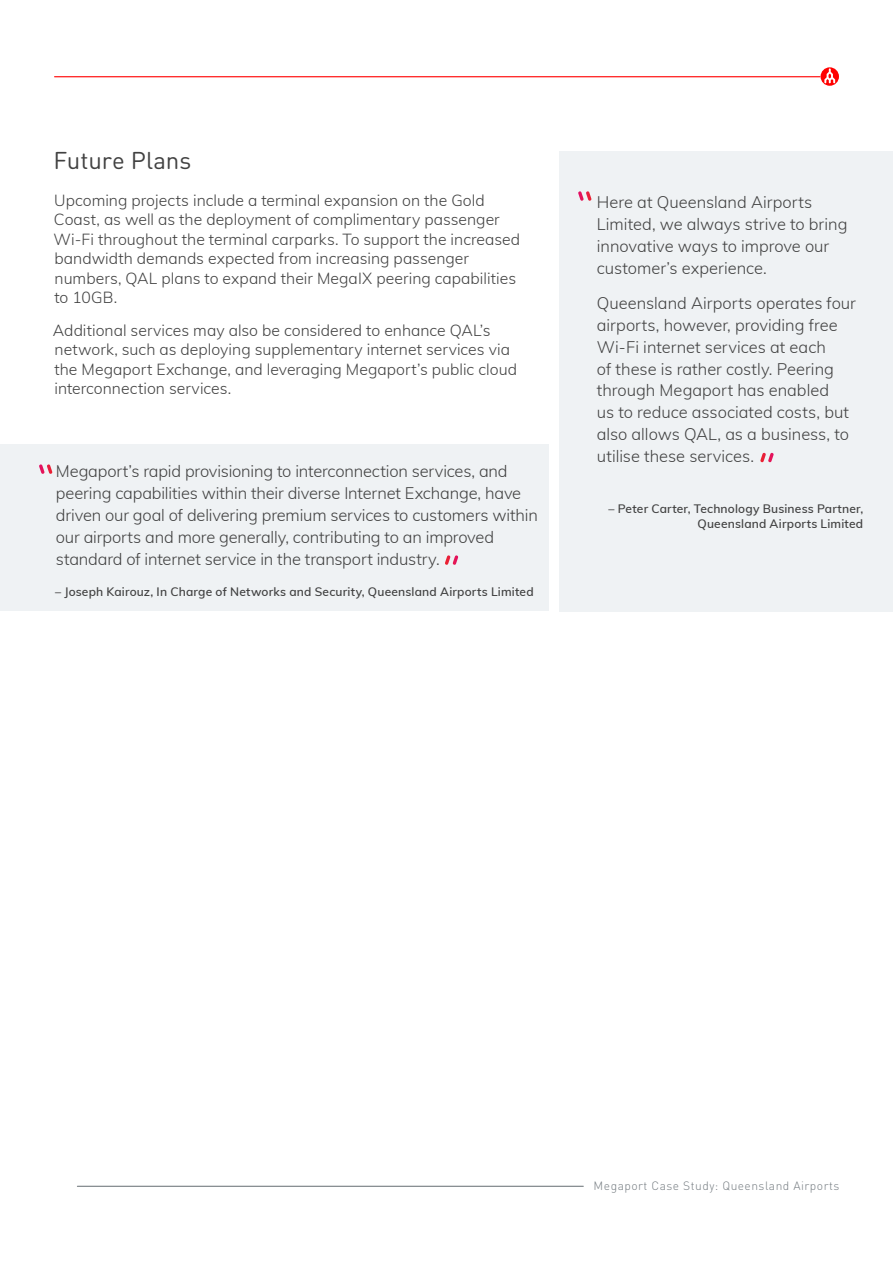
<style>
.page{position:relative;width:893px;height:1263px;background:#fff}
.page>*{position:absolute;margin:0;border:0;box-sizing:border-box;transform-origin:0 0}
.t1{font:24px "DIN Round OT";letter-spacing:-.005em;color:#414141}
.t2{font:300 16.5px/21.9px "Muli";letter-spacing:-.005em;color:#414141}
.t3{font:300 15.75px/19.5px "Muli";letter-spacing:.005em;color:#414141}
.t4{font:600 12px/15px "Muli";letter-spacing:.015em;color:#414141;text-align:right}
.t5{font:300 12px "DIN Round OT";letter-spacing:.04em;color:#757c81}
</style>
<div class="page">
<hr style="left:55px;top:76px;width:765px;height:1px;background:#f00">
<svg style="left:820px;top:67px;width:19px;height:19px"></svg>
<hr style="left:77px;top:1186px;width:506px;height:1px;background:#757c81">
<div style="left:560px;top:151px;width:333px;height:460px;background:#eff2f4"></div>
<svg style="left:578px;top:191px;width:13px;height:10px"></svg>
<svg style="left:760px;top:453px;width:14px;height:9px"></svg>
<div style="left:0;top:444px;width:549px;height:167px;background:#eff2f4"></div>
<svg style="left:445px;top:555px;width:13px;height:10px"></svg>
<svg style="left:39px;top:464px;width:13px;height:10px"></svg>
<h1 class="t1" style="left:53px;top:146px;width:139px">Future Plans</h1>
<p class="t3" style="left:54px;top:190px;width:468px">Upcoming projects include a terminal expansion on the Gold Coast, as well as the deployment of complimentary passenger Wi-Fi throughout the terminal carparks. To support the increased bandwidth demands expected from increasing passenger numbers, QAL plans to expand their MegaIX peering capabilities to 10GB.</p>
<p class="t3" style="left:53px;top:319px;width:465px">Additional services may also be considered to enhance QAL’s network, such as deploying supplementary internet services via the Megaport Exchange, and leveraging Megaport’s public cloud interconnection services.</p>
<p class="t2" style="left:56px;top:459px;width:483px">Megaport’s rapid provisioning to interconnection services, and peering capabilities within their diverse Internet Exchange, have driven our goal of delivering premium services to customers within our airports and more generally, contributing to an improved standard of internet service in the transport industry.</p>
<p class="t4" style="left:55px;top:583px;width:480px">– Joseph Kairouz, In Charge of Networks and Security, Queensland Airports Limited</p>
<p class="t2" style="left:597px;top:190px;width:252px">Here at Queensland Airports<br>Limited, we always strive to bring innovative ways to improve our customer’s experience.</p>
<p class="t2" style="left:597px;top:291px;width:261px">Queensland Airports operates four airports, however, providing free<br>Wi-Fi internet services at each<br>of these is rather costly. Peering through Megaport has enabled<br>us to reduce associated costs, but also allows QAL, as a business, to utilise these services.</p>
<p class="t4" style="left:608px;top:500px;width:256px">– Peter Carter, Technology Business Partner,<br>Queensland Airports Limited</p>
<p class="t5" style="left:594px;top:1179px;width:247px">Megaport Case Study: Queensland Airports</p>
</div>
